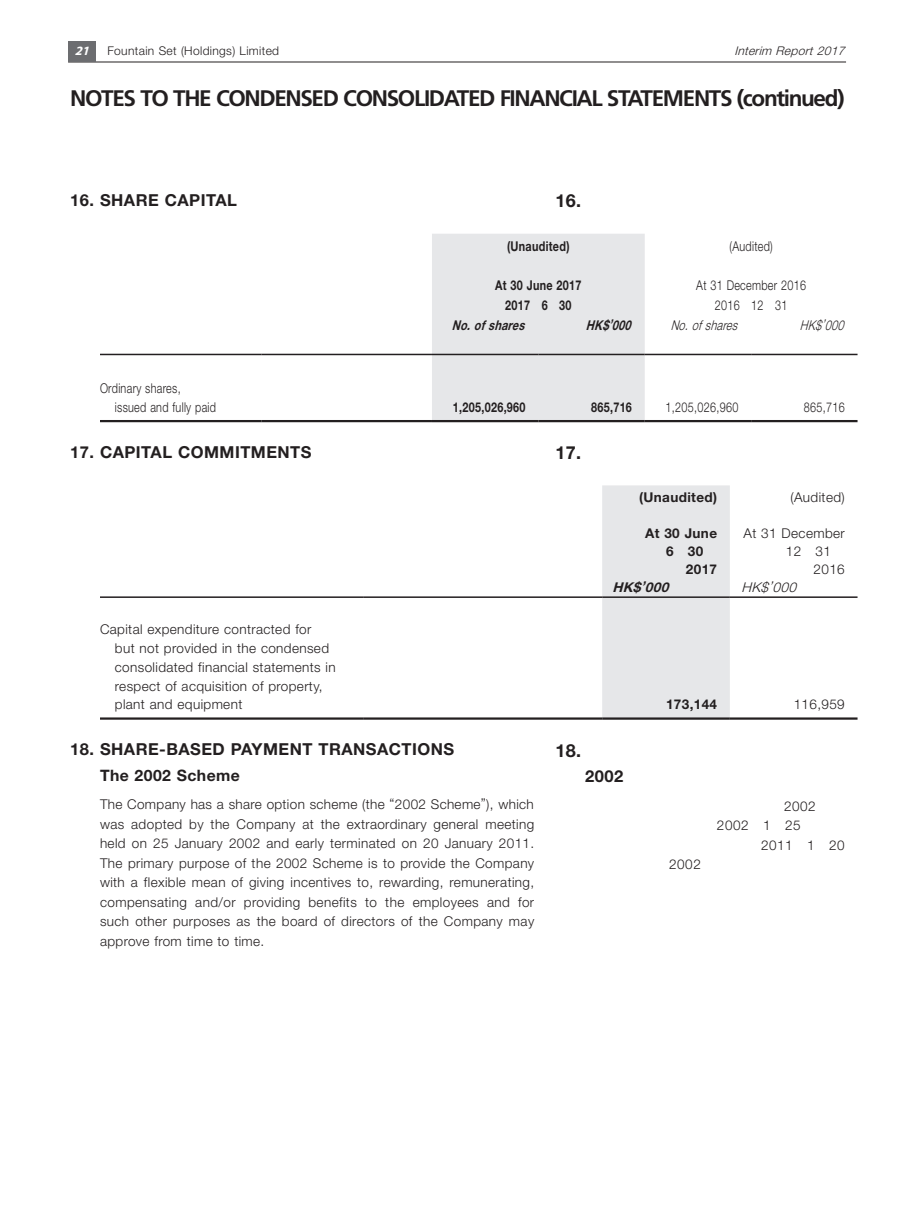
<style>
.page{position:relative;width:915px;height:1212px;background:#fff}
.page>*{position:absolute;margin:0;border:0;box-sizing:border-box;transform-origin:0 0}
.t1{font:700 22.5px "Frutiger LT Std";letter-spacing:-.06em;color:#231f20}
.t2{font:700 18px "Helvetica Neue LT Std";color:#231f20}
.t3{font:700 16.5px "Helvetica Neue LT Std";letter-spacing:.03em;color:#231f20}
.t4{font:700 15.75px "Helvetica Neue LT Std";letter-spacing:.03em;color:#231f20}
.t5{font:300 13.5px/19.5px "Helvetica Neue LT Std";letter-spacing:.03em;color:#231f20}
.t6{font:300 13.5px/19.5px "Helvetica Neue LT Std";letter-spacing:.03em;color:#231f20;scale:.8 1}
.t7{font:700 13.5px "Helvetica Neue LT Std";letter-spacing:.03em;color:#231f20;scale:.8 1}
.t8{font:700 13.5px "Helvetica Neue LT Std";letter-spacing:.03em;color:#231f20}
.t9{font:italic 700 13.5px "Helvetica Neue LT Std";color:#231f20;scale:.8 1}
.t10{font:italic 300 13.5px "Helvetica Neue LT Std";color:#231f20;scale:.8 1}
.t11{font:italic 700 13.5px "Helvetica Neue LT Std";color:#231f20}
.t12{font:italic 300 13.5px "Helvetica Neue LT Std";color:#231f20}
.t13{font:300 12px "Helvetica Neue LT Std";letter-spacing:.03em;color:#231f20}
.t14{font:italic 300 12px "Helvetica Neue LT Std";color:#231f20}
.s1{font-family:"Myriad Pro";font-weight:700;font-style:italic;font-size:12.75px;color:#fff}
</style>
<div class="page">
<hr style="left:68px;top:62px;width:777px;height:1px;background:#231f20">
<div style="left:68px;top:41px;width:28px;height:21px;background:#6c6d70"></div>
<div style="left:432px;top:234px;width:212px;height:186px;background:#e6e7e9"></div>
<hr style="left:100px;top:354px;width:161px;height:1px;background:#231f20">
<hr style="left:261px;top:354px;width:171px;height:1px;background:#231f20">
<hr style="left:432px;top:354px;width:106px;height:1px;background:#231f20">
<hr style="left:538px;top:354px;width:106px;height:1px;background:#231f20">
<hr style="left:644px;top:354px;width:106px;height:1px;background:#231f20">
<hr style="left:750px;top:354px;width:107px;height:1px;background:#231f20">
<hr style="left:100px;top:420px;width:161px;height:2px;background:#231f20">
<hr style="left:261px;top:420px;width:171px;height:2px;background:#231f20">
<hr style="left:432px;top:420px;width:106px;height:2px;background:#231f20">
<hr style="left:538px;top:420px;width:106px;height:2px;background:#231f20">
<hr style="left:644px;top:420px;width:106px;height:2px;background:#231f20">
<hr style="left:750px;top:420px;width:107px;height:2px;background:#231f20">
<div style="left:602px;top:485px;width:127px;height:232px;background:#e6e7e9"></div>
<hr style="left:100px;top:596px;width:264px;height:2px;background:#231f20">
<hr style="left:364px;top:596px;width:238px;height:2px;background:#231f20">
<hr style="left:602px;top:596px;width:127px;height:2px;background:#231f20">
<hr style="left:729px;top:596px;width:128px;height:2px;background:#231f20">
<hr style="left:100px;top:717px;width:264px;height:3px;background:#231f20">
<hr style="left:364px;top:717px;width:238px;height:3px;background:#231f20">
<hr style="left:602px;top:717px;width:127px;height:3px;background:#231f20">
<hr style="left:729px;top:717px;width:128px;height:3px;background:#231f20">
<p class="t13" style="left:75px;top:44px;width:206px"><span class="s1">21</span> Fountain Set (Holdings) Limited</p>
<p class="t14" style="left:734px;top:44px;width:115px">Interim Report 2017</p>
<h1 class="t1" style="left:70px;top:85px;width:775px">NOTES TO THE CONDENSED CONSOLIDATED FINANCIAL STATEMENTS (continued)</h1>
<p class="t3" style="left:70px;top:190px;width:168px">16. SHARE CAPITAL</p>
<p class="t6" style="left:115px;top:378px;width:128px;text-indent:-15px">Ordinary shares,<br>issued and fully paid</p>
<p class="t3" style="left:70px;top:442px;width:243px">17. CAPITAL COMMITMENTS</p>
<p class="t5" style="left:115px;top:620px;width:222px;line-height:18.8px;text-indent:-15px">Capital expenditure contracted for<br>but not provided in the condensed consolidated financial statements in respect of acquisition of property, plant and equipment</p>
<h2 class="t2" style="left:555px;top:190px;width:27px">16.</h2>
<p class="t7" style="left:507px;top:238px;width:80px">(Unaudited)</p>
<p class="t6" style="left:729px;top:237px;width:56px">(Audited)</p>
<p class="t7" style="left:495px;top:277px;width:109px">At 30 June 2017</p>
<p class="t6" style="left:696px;top:276px;width:139px">At 31 December 2016</p>
<p class="t7" style="left:505px;top:297px;width:84px">2017 6 30</p>
<p class="t6" style="left:714px;top:295px;width:92px">2016 12 31</p>
<p class="t9" style="left:451px;top:316px;width:97px">No. of shares</p>
<p class="t9" style="left:585px;top:316px;width:63px">HK$’000</p>
<p class="t10" style="left:670px;top:316px;width:90px">No. of shares</p>
<p class="t10" style="left:799px;top:316px;width:61px">HK$’000</p>
<p class="t7" style="left:452px;top:399px;width:92px">1,205,026,960</p>
<p class="t7" style="left:591px;top:399px;width:53px">865,716</p>
<p class="t6" style="left:665px;top:397px;width:92px">1,205,026,960</p>
<p class="t6" style="left:803px;top:397px;width:53px">865,716</p>
<h2 class="t2" style="left:555px;top:442px;width:27px">17.</h2>
<p class="t8" style="left:638px;top:488px;width:80px">(Unaudited)</p>
<p class="t5" style="left:790px;top:487px;width:56px">(Audited)</p>
<p class="t8" style="left:645px;top:524px;width:73px">At 30 June</p>
<p class="t5" style="left:743px;top:523px;width:103px">At 31 December</p>
<p class="t8" style="left:665px;top:542px;width:39px">6 30</p>
<p class="t5" style="left:785px;top:541px;width:47px">12 31</p>
<p class="t8" style="left:685px;top:560px;width:33px">2017</p>
<p class="t5" style="left:813px;top:559px;width:33px">2016</p>
<p class="t11" style="left:612px;top:578px;width:62px">HK$’000</p>
<p class="t12" style="left:741px;top:579px;width:60px">HK$’000</p>
<p class="t8" style="left:665px;top:696px;width:53px">173,144</p>
<p class="t5" style="left:793px;top:695px;width:53px">116,959</p>
<p class="t3" style="left:70px;top:739px;width:385px">18. SHARE-BASED PAYMENT TRANSACTIONS</p>
<p class="t4" style="left:100px;top:766px;width:141px">The 2002 Scheme</p>
<p class="t5" style="left:100px;top:794px;width:435px;text-align:justify">The Company has a share option scheme (the “2002 Scheme”), which was adopted by the Company at the extraordinary general meeting held on 25 January 2002 and early terminated on 20 January 2011.<br>The primary purpose of the 2002 Scheme is to provide the Company with a flexible mean of giving incentives to, rewarding, remunerating, compensating and/or providing benefits to the employees and for such other purposes as the board of directors of the Company may approve from time to time.</p>
<h2 class="t2" style="left:555px;top:739px;width:27px">18.</h2>
<p class="t3" style="left:585px;top:766px;width:40px">2002</p>
<p class="t5" style="left:669px;top:854px;width:33px">2002</p>
<p class="t5" style="left:716px;top:796px;width:100px;text-indent:67px">2002<br>2002 1 25</p>
<p class="t5" style="left:760px;top:835px;width:85px">2011 1 20</p>
</div>
